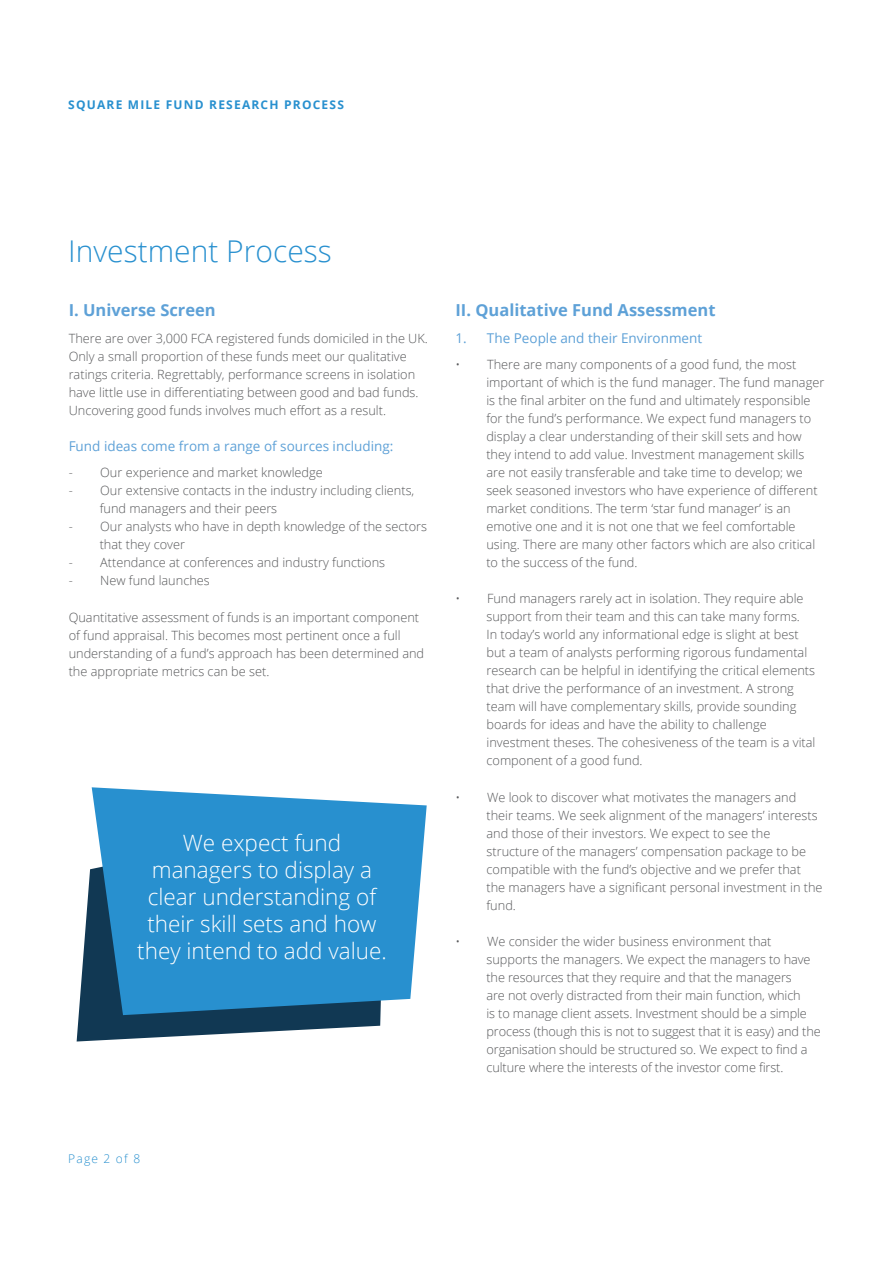
<style>
.page{position:relative;width:893px;height:1263px;background:#fff}
.page>*{position:absolute;margin:0;border:0;box-sizing:border-box;transform-origin:0 0}
.BODY_-_8_5___12{font:300 30px "Open Sans";color:#2890cf}
.t1{font:300 22.5px/27px "Open Sans";color:#fff;text-align:center}
.SUBHEADINGS{font:700 16.5px "Open Sans";color:#5ea1d7}
.Bullet{font:13.5px "Open Sans";color:#5ea1d7}
.BODY_-_8_5___12-2{font:13.5px "Open Sans";color:#5ea1d7}
.Bullet-2{font:300 12.75px/18px "Open Sans";color:#57585a}
.BODY_-_8_5___12-3{font:300 12.75px/18px "Open Sans";color:#57585a}
.t2{font:700 12px "Open Sans";letter-spacing:.1em;color:#2890cf}
.t3{font:300 12px "Open Sans";letter-spacing:.1em;color:#2890cf}
</style>
<div class="page">
<svg style="left:77px;top:869px;width:304px;height:172px;fill:#113853"></svg>
<svg style="left:92px;top:787px;width:335px;height:228px;background:#3792ca"></svg>
<p class="t2" style="left:68px;top:96px;width:277px">SQUARE MILE FUND RESEARCH PROCESS</p>
<p class="BODY_-_8_5___12" style="left:68px;top:230px;width:265px">Investment Process</p>
<p class="SUBHEADINGS" style="left:69px;top:298px;width:149px">I. Universe Screen</p>
<p class="BODY_-_8_5___12-3" style="left:69px;top:329px;width:361px">There are over 3,000 FCA registered funds domiciled in the UK.<br>Only a small proportion of these funds meet our qualitative ratings criteria. Regrettably, performance screens in isolation have little use in differentiating between good and bad funds.<br>Uncovering good funds involves much effort as a result.</p>
<p class="Bullet" style="left:69px;top:437px;width:326px">Fund ideas come from a range of sources including:</p>
<p class="Bullet-2" style="left:69px;top:463px;width:256px">- Our experience and market knowledge</p>
<p class="Bullet-2" style="left:100px;top:481px;width:316px;text-indent:-31px">- Our extensive contacts in the industry including clients, fund managers and their peers</p>
<p class="Bullet-2" style="left:100px;top:517px;width:329px;text-indent:-31px">- Our analysts who have in depth knowledge of the sectors that they cover</p>
<p class="Bullet-2" style="left:69px;top:553px;width:318px">- Attendance at conferences and industry functions</p>
<p class="Bullet-2" style="left:69px;top:571px;width:143px">- New fund launches</p>
<p class="BODY_-_8_5___12-3" style="left:69px;top:608px;width:357px">Quantitative assessment of funds is an important component of fund appraisal. This becomes most pertinent once a full understanding of a fund’s approach has been determined and the appropriate metrics can be set.</p>
<p class="t1" style="left:137px;top:829px;width:251px">We expect fund managers to display a clear understanding of their skill sets and how they intend to add value.</p>
<p class="SUBHEADINGS" style="left:455px;top:298px;width:262px">II. Qualitative Fund Assessment</p>
<p class="BODY_-_8_5___12-2" style="left:455px;top:329px;width:248px">1. The People and their Environment</p>
<p class="Bullet-2" style="left:486px;top:355px;width:339px;text-indent:-31px">• There are many components of a good fund, the most important of which is the fund manager. The fund manager is the final arbiter on the fund and ultimately responsible for the fund’s performance. We expect fund managers to display a clear understanding of their skill sets and how they intend to add value. Investment management skills are not easily transferable and take time to develop; we seek seasoned investors who have experience of different market conditions. The term ‘star fund manager’ is an emotive one and it is not one that we feel comfortable using. There are many other factors which are also critical to the success of the fund.</p>
<p class="Bullet-2" style="left:486px;top:589px;width:331px;text-indent:-31px">• Fund managers rarely act in isolation. They require able support from their team and this can take many forms.<br>In today’s world any informational edge is slight at best but a team of analysts performing rigorous fundamental research can be helpful in identifying the critical elements that drive the performance of an investment. A strong team will have complementary skills, provide sounding boards for ideas and have the ability to challenge investment theses. The cohesiveness of the team is a vital component of a good fund.</p>
<p class="Bullet-2" style="left:486px;top:788px;width:338px;text-indent:-31px">• We look to discover what motivates the managers and their teams. We seek alignment of the managers’ interests and those of their investors. We expect to see the structure of the managers’ compensation package to be compatible with the fund’s objective and we prefer that the managers have a significant personal investment in the fund.</p>
<p class="Bullet-2" style="left:486px;top:932px;width:336px;text-indent:-31px">• We consider the wider business environment that supports the managers. We expect the managers to have the resources that they require and that the managers<br>are not overly distracted from their main function, which<br>is to manage client assets. Investment should be a simple process (though this is not to suggest that it is easy) and the organisation should be structured so. We expect to find a culture where the interests of the investor come first.</p>
<p class="t3" style="left:68px;top:1151px;width:73px">Page 2 of 8</p>
</div>
